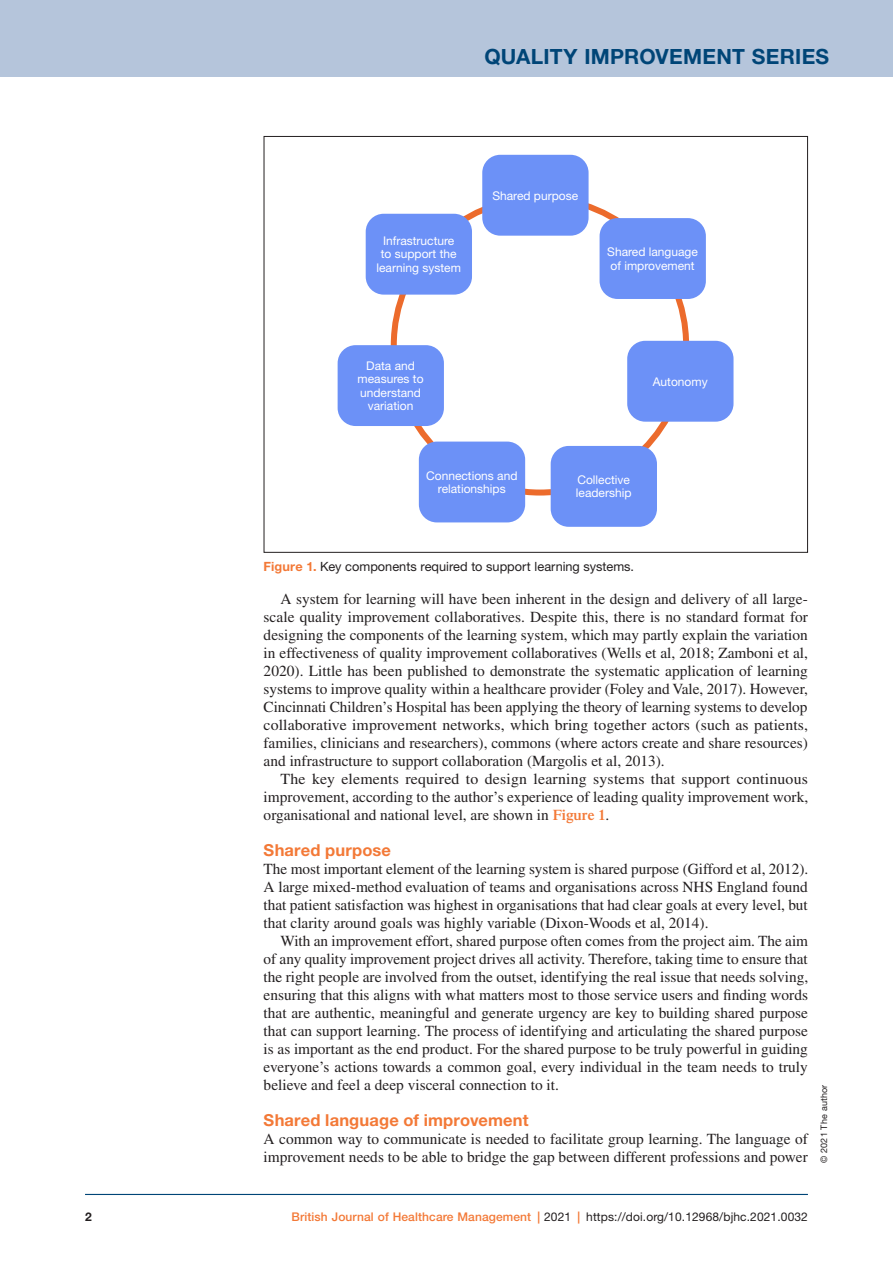
<style>
.page{position:relative;width:893px;height:1263px;background:#fff}
.page>*{position:absolute;margin:0;border:0;box-sizing:border-box;transform-origin:0 0}
.t1{font:700 21px "Helvetica Neue LT Std";letter-spacing:.015em;color:#004577}
.head_B{font:700 16.5px "Helvetica Neue LT Std";letter-spacing:.01em;color:#f37937}
.body_text{font:15.3px/18px "Times LT Std";color:#231f20;text-align:justify}
.body_no_indent{font:15.3px/18px "Times LT Std";color:#231f20;text-align:justify}
.MAH_caption{font:12.75px "Helvetica Neue LT Std";color:#231f20}
.MAH_label{font:12px/13.5px "Helvetica Neue LT Std";color:#fff;text-align:center}
.t2{font:12px "Helvetica Neue LT Std";letter-spacing:.01em;color:#231f20}
.t3{font:700 12px "Helvetica Neue LT Std";color:#231f20}
.t4{font:9px "Helvetica Neue LT Std";letter-spacing:.02em;color:#231f20}
.s1{font-weight:700;color:#f37937}
.s2{font-weight:600;font-size:15px;color:#f37937}
.s3{font-weight:500;color:#f37937}
</style>
<div class="page">
<hr style="left:85px;top:1194px;width:723px;height:1px;background:#004577">
<div style="left:0;top:0;width:893px;height:77px;background:#b5c5db"></div>
<div style="left:482px;top:155px;width:107px;height:81px;background:#6c91f7;border-radius:18px"></div>
<div style="left:600px;top:218px;width:106px;height:81px;background:#6c91f7;border-radius:18px"></div>
<div style="left:627px;top:341px;width:106px;height:81px;background:#6c91f7;border-radius:18px"></div>
<div style="left:551px;top:446px;width:106px;height:81px;background:#6c91f7;border-radius:18px"></div>
<div style="left:419px;top:442px;width:106px;height:80px;background:#6c91f7;border-radius:18px"></div>
<div style="left:338px;top:345px;width:106px;height:81px;background:#6c91f7;border-radius:18px"></div>
<div style="left:366px;top:214px;width:106px;height:81px;background:#6c91f7;border-radius:18px"></div>
<h1 class="t1" style="left:484px;top:43px;width:346px">QUALITY IMPROVEMENT SERIES</h1>
<p class="MAH_label" style="left:376px;top:234px;width:86px">Infrastructure to support the learning system</p>
<p class="MAH_label" style="left:492px;top:188px;width:87px">Shared purpose</p>
<p class="MAH_label" style="left:607px;top:245px;width:92px;text-align:left">Shared language of improvement</p>
<p class="MAH_label" style="left:358px;top:358px;width:68px">Data and measures to understand variation</p>
<p class="MAH_label" style="left:653px;top:374px;width:56px">Autonomy</p>
<p class="MAH_label" style="left:426px;top:468px;width:93px">Connections and relationships</p>
<p class="MAH_label" style="left:576px;top:473px;width:57px;text-align:left">Collective leadership</p>
<p class="MAH_caption" style="left:264px;top:558px;width:372px"><span class="s1">Figure 1.</span> Key components required to support learning systems.</p>
<p class="body_text" style="left:264px;top:590px;width:546px;text-indent:17px">A system for learning will have been inherent in the design and delivery of all large&shy;scale quality improvement collaboratives. Despite this, there is no standard format for designing the components of the learning system, which may partly explain the variation in effectiveness of quality improvement collaboratives (Wells et al, 2018; Zamboni et al, 2020). Little has been published to demonstrate the systematic application of learning systems to improve quality within a healthcare provider (Foley and Vale, 2017). However, Cincinnati Children’s Hospital has been applying the theory of learning systems to develop collaborative improvement networks, which bring together actors (such as patients, families, clinicians and researchers), commons (where actors create and share resources) and infrastructure to support collaboration (Margolis et al, 2013).</p>
<p class="body_text" style="left:264px;top:770px;width:546px;text-indent:17px">The key elements required to design learning systems that support continuous improvement, according to the author’s experience of leading quality improvement work, organisational and national level, are shown in <span class="s2">Figure 1</span>.</p>
<p class="head_B" style="left:264px;top:840px;width:129px">Shared purpose</p>
<p class="body_no_indent" style="left:264px;top:860px;width:546px">The most important element of the learning system is shared purpose (Gifford et al, 2012).<br>A large mixed-method evaluation of teams and organisations across NHS England found that patient satisfaction was highest in organisations that had clear goals at every level, but that clarity around goals was highly variable (Dixon-Woods et al, 2014).</p>
<p class="body_text" style="left:264px;top:932px;width:546px;text-indent:17px">With an improvement effort, shared purpose often comes from the project aim. The aim of any quality improvement project drives all activity. Therefore, taking time to ensure that the right people are involved from the outset, identifying the real issue that needs solving, ensuring that this aligns with what matters most to those service users and finding words that are authentic, meaningful and generate urgency are key to building shared purpose that can support learning. The process of identifying and articulating the shared purpose is as important as the end product. For the shared purpose to be truly powerful in guiding everyone’s actions towards a common goal, every individual in the team needs to truly believe and feel a deep visceral connection to it.</p>
<p class="head_B" style="left:264px;top:1110px;width:266px">Shared language of improvement</p>
<p class="body_no_indent" style="left:264px;top:1130px;width:546px">A common way to communicate is needed to facilitate group learning. The language of improvement needs to be able to bridge the gap between different professions and power</p>
<p class="t4" style="left:818px;top:1163px;width:80px;rotate:-90deg">© 2021 The author</p>
<p class="t3" style="left:85px;top:1209px;width:8px">2</p>
<p class="t2" style="left:292px;top:1209px;width:518px"><span class="s3">British Journal of Healthcare Management |</span> 2021 <span class="s3">|</span> https://doi.org/10.12968/bjhc.2021.0032</p>
</div>
